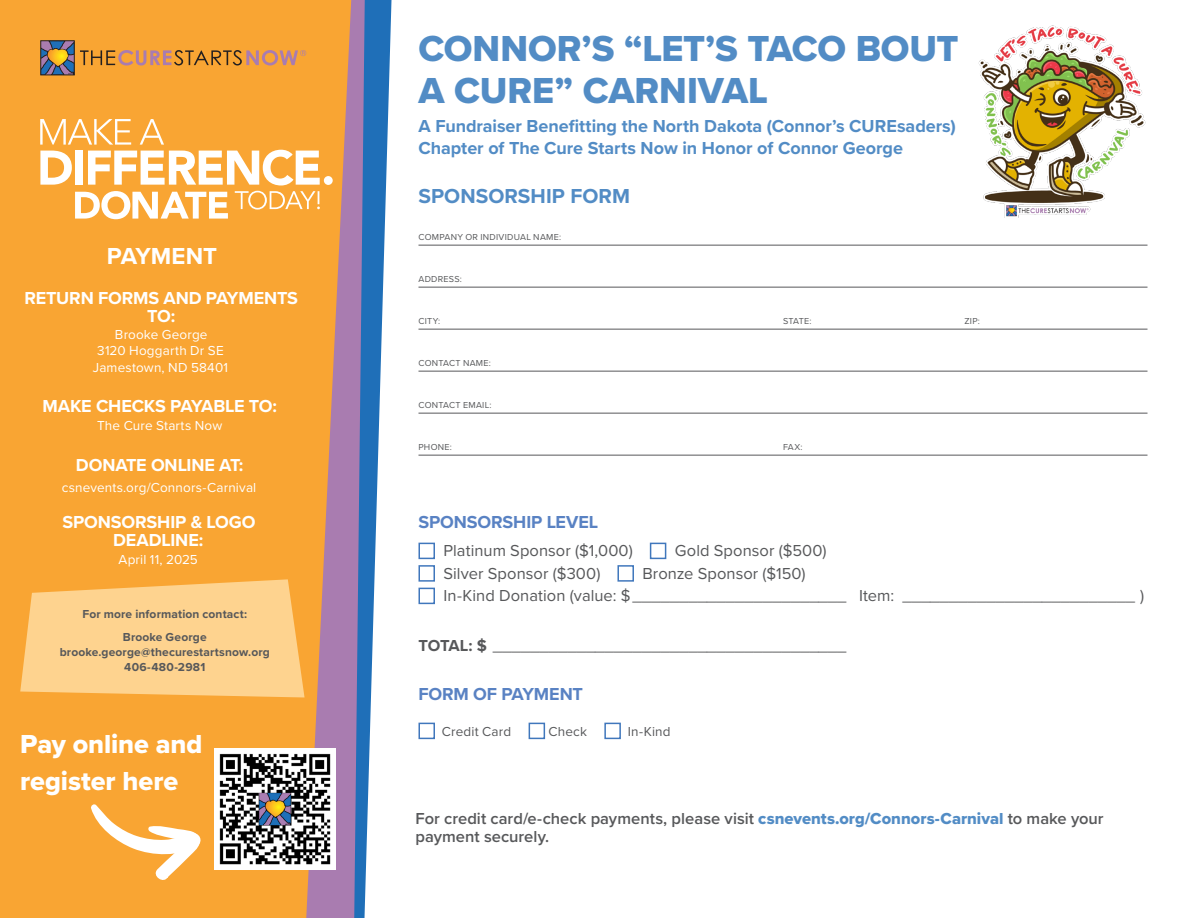
<style>
.page{position:relative;width:1188px;height:918px;background:#fff}
.page>*{position:absolute;margin:0;border:0;box-sizing:border-box;transform-origin:0 0}
.t1{font:37.5px/42px "Proxima Nova Extrabld";letter-spacing:-.005em;color:#528cc5}
.t2{font:27px/37.5px "Proxima Nova Extrabld";letter-spacing:-.005em;color:#fff}
.t3{font:700 24px "Proxima Nova";letter-spacing:-.005em;color:#fff}
.t4{font:700 21px "Proxima Nova";letter-spacing:.005em;color:#528cc5}
.t5{font:700 18px/21.6px "Proxima Nova";color:#528cc5}
.t6{font:700 18px/18px "Proxima Nova";letter-spacing:-.01em;color:#fff;text-align:center}
.t7{font:700 18px "Proxima Nova";letter-spacing:-.005em;color:#5982c3}
.t8{font:16.5px/22.5px "Proxima Nova";letter-spacing:.005em;color:#57585a}
.t9{font:600 16.5px/18px "Proxima Nova";color:#57585a}
.t10{font:13.5px/16.5px "Proxima Nova";letter-spacing:.015em;color:#fff;text-align:center}
.t11{font:13.5px "Proxima Nova";letter-spacing:.01em;color:#57585a}
.t12{font:700 12px/22.5px "Proxima Nova";letter-spacing:.015em;color:#57585a;text-align:center}
.t13{font:9px "Proxima Nova";letter-spacing:.03em;color:#57585a}
.s1{font-weight:700}
.s2{font-family:"Proxima Nova Extrabld";font-weight:400;color:#528cc5}
</style>
<div class="page">
<hr style="left:418px;top:245px;width:730px;height:1px;background:#57585a">
<hr style="left:418px;top:287px;width:730px;height:1px;background:#57585a">
<hr style="left:418px;top:329px;width:730px;height:1px;background:#57585a">
<hr style="left:418px;top:371px;width:730px;height:1px;background:#57585a">
<hr style="left:418px;top:413px;width:730px;height:1px;background:#57585a">
<hr style="left:418px;top:455px;width:730px;height:1px;background:#57585a">
<div style="left:418px;top:543px;width:17px;height:16px;border:2px solid #4077bc"></div>
<div style="left:650px;top:543px;width:16px;height:16px;border:2px solid #4077bc"></div>
<div style="left:418px;top:565px;width:17px;height:17px;border:2px solid #4077bc"></div>
<div style="left:617px;top:565px;width:17px;height:17px;border:2px solid #4077bc"></div>
<div style="left:418px;top:588px;width:17px;height:16px;border:2px solid #4077bc"></div>
<div style="left:418px;top:723px;width:17px;height:16px;border:2px solid #4077bc"></div>
<div style="left:529px;top:723px;width:16px;height:16px;border:2px solid #4077bc"></div>
<div style="left:604px;top:723px;width:17px;height:16px;border:2px solid #4077bc"></div>
<div style="left:0;top:0;width:355px;height:918px;background:#f9a533"></div>
<svg style="left:365px;top:0;width:27px;height:899px"></svg>
<svg style="left:306px;top:0;width:59px;height:918px;fill:#a97cb0"></svg>
<svg style="left:80px;top:50px;width:226px;height:16px"></svg>
<svg style="left:42px;top:42px;width:31px;height:31px"></svg>
<div style="left:40px;top:40px;width:35px;height:35px;border:1px solid #231f20"></div>
<div style="left:324px;top:176px;width:9px;height:9px;background:#fff;border-radius:50%"></div>
<svg style="left:40px;top:119px;width:280px;height:100px"></svg>
<svg style="left:20px;top:579px;width:285px;height:118px;background:#fdcd83"></svg>
<img style="left:214px;top:748px;width:122px;height:121px">
<svg style="left:91px;top:804px;width:110px;height:76px"></svg>
<img style="left:978px;top:25px;width:168px;height:193px">
<h3 class="t3" style="left:107px;top:238px;width:112px">PAYMENT</h3>
<p class="t6" style="left:24px;top:289px;width:275px">RETURN FORMS AND PAYMENTS<br>TO:</p>
<p class="t10" style="left:93px;top:325px;width:137px">Brooke George<br>3120 Hoggarth Dr SE<br>Jamestown, ND 58401</p>
<p class="t6" style="left:43px;top:397px;width:236px">MAKE CHECKS PAYABLE TO:</p>
<p class="t10" style="left:97px;top:417px;width:127px">The Cure Starts Now</p>
<p class="t6" style="left:76px;top:455px;width:169px">DONATE ONLINE AT:</p>
<p class="t10" style="left:62px;top:478px;width:196px">csnevents.org/Connors-Carnival</p>
<p class="t6" style="left:63px;top:512px;width:194px">SPONSORSHIP &amp; LOGO<br>DEADLINE:</p>
<p class="t10" style="left:119px;top:550px;width:81px">April 11, 2025</p>
<p class="t12" style="left:82px;top:603px;width:166px">For more information contact:<br>Brooke George</p>
<p class="t12" style="left:60px;top:644px;width:212px;line-height:15px">brooke.george@thecurestartsnow.org<br>406-480-2981</p>
<h2 class="t2" style="left:20px;top:724px;width:184px">Pay online and register here</h2>
<h1 class="t1" style="left:418px;top:27px;width:542px">CONNOR’S “LET’S TACO BOUT<br>A CURE” CARNIVAL</h1>
<p class="t5" style="left:418px;top:115px;width:539px">A Fundraiser Benefitting the North Dakota (Connor’s CUREsaders)<br>Chapter of The Cure Starts Now in Honor of Connor George</p>
<p class="t4" style="left:418px;top:180px;width:213px">SPONSORSHIP FORM</p>
<p class="t13" style="left:418px;top:231px;width:144px">COMPANY OR INDIVIDUAL NAME:</p>
<p class="t13" style="left:418px;top:273px;width:45px">ADDRESS:</p>
<p class="t13" style="left:418px;top:315px;width:23px">CITY:</p>
<p class="t13" style="left:783px;top:315px;width:30px">STATE:</p>
<p class="t13" style="left:965px;top:315px;width:17px">ZIP:</p>
<p class="t13" style="left:418px;top:357px;width:74px">CONTACT NAME:</p>
<p class="t13" style="left:418px;top:399px;width:75px">CONTACT EMAIL:</p>
<p class="t13" style="left:418px;top:441px;width:35px">PHONE:</p>
<p class="t13" style="left:783px;top:441px;width:21px">FAX:</p>
<p class="t7" style="left:418px;top:508px;width:181px">SPONSORSHIP LEVEL</p>
<p class="t8" style="left:444px;top:539px;width:191px">Platinum Sponsor ($1,000)</p>
<p class="t8" style="left:675px;top:539px;width:153px">Gold Sponsor ($500)</p>
<p class="t8" style="left:444px;top:561px;width:158px">Silver Sponsor ($300)</p>
<p class="t8" style="left:444px;top:561px;width:702px;text-indent:199px">Bronze Sponsor ($150)<br>In-Kind Donation (value: $_______________________ Item: _________________________ )</p>
<p class="t8" style="left:418px;top:633px;width:430px"><span class="s1">TOTAL: $</span> ______________________________________</p>
<p class="t7" style="left:418px;top:681px;width:166px">FORM OF PAYMENT</p>
<p class="t11" style="left:442px;top:722px;width:71px">Credit Card</p>
<p class="t11" style="left:549px;top:722px;width:40px">Check</p>
<p class="t11" style="left:628px;top:722px;width:44px">In-Kind</p>
<p class="t9" style="left:416px;top:809px;width:690px">For credit card/e-check payments, please visit <span class="s2">csnevents.org/Connors-Carnival</span> to make your payment securely.</p>
</div>
